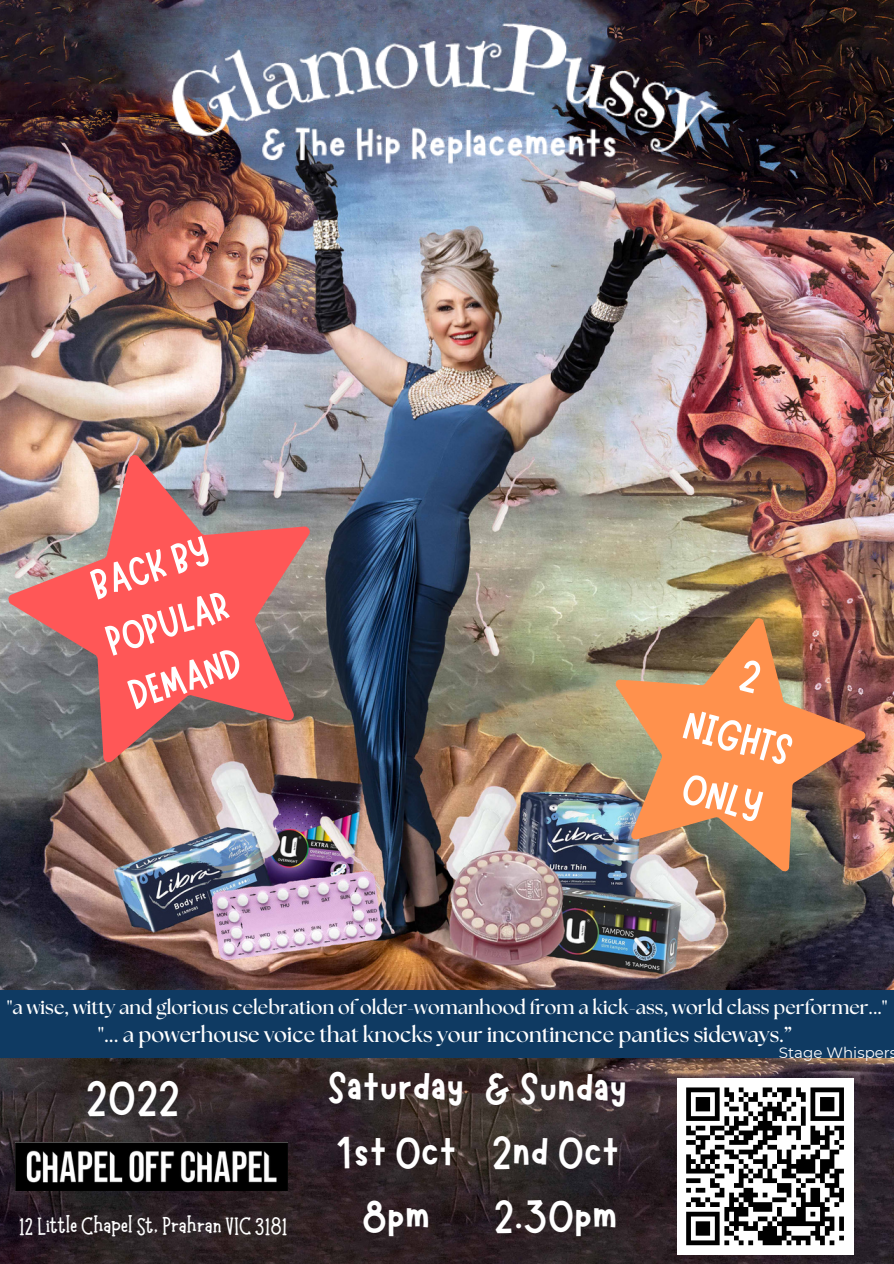
<style>
.page{position:relative;width:894px;height:1264px;background:#fff}
.page>*{position:absolute;margin:0;border:0;box-sizing:border-box;transform-origin:0 0}
.t1{font:49.35px "Marykate";color:#fff}
.t2{font:46.35px/64.3px "Marykate";color:#fff}
.t3{font:44.7px/61.9px "Marykate";color:#fff;text-align:center}
.t4{font:41.85px/58.1px "Marykate";color:#fff;text-align:justify}
.t5{font:700 23.1px "Moonlight";color:#fff}
.t6{font:700 21.45px "The Seasons";color:#fff}
.t7{font:700 19.5px "The Seasons";color:#fff}
.t8{font:15px "Montserrat";color:#fff}
</style>
<div class="page">
<img style="left:0;top:0;width:893px;height:1263px">
<img style="left:150px;top:0;width:577px;height:455px">
<div style="left:676px;top:1077px;width:177px;height:177px;background:#fff"></div>
<svg style="left:686px;top:1087px;width:158px;height:159px"></svg>
<img style="left:15px;top:1142px;width:273px;height:47px">
<img style="left:0;top:420px;width:350px;height:356px">
<img style="left:584px;top:591px;width:300px;height:291px">
<div style="left:0;top:990px;width:893px;height:68px;background:#0f3a62"></div>
<h3 class="t4" style="left:79px;top:555px;width:128px;rotate:-18deg">BACK BY POPULAR DEMAND</h3>
<h3 class="t3" style="left:709px;top:629px;width:112px;rotate:15deg">2<br>NIGHTS<br>ONLY</h3>
<p class="t7" style="left:7px;top:998px;width:882px">"a wise, witty and glorious celebration of older-womanhood from a kick-ass, world class performer..."</p>
<p class="t6" style="left:98px;top:1024px;width:696px">"... a powerhouse voice that knocks your incontinence panties sideways.”</p>
<p class="t8" style="left:778px;top:1043px;width:120px">Stage Whispers</p>
<h1 class="t1" style="left:86px;top:1066px;width:96px">2022</h1>
<p class="t5" style="left:19px;top:1212px;width:270px">12 Little Chapel St, Prahran VIC 3181</p>
<h2 class="t2" style="left:328px;top:1051px;width:300px">Saturday &amp; Sunday<br>1st Oct</h2>
<h2 class="t2" style="left:492px;top:1115px;width:129px">2nd Oct<br>2.30pm</h2>
<h2 class="t2" style="left:362px;top:1180px;width:70px">8pm</h2>
</div>
